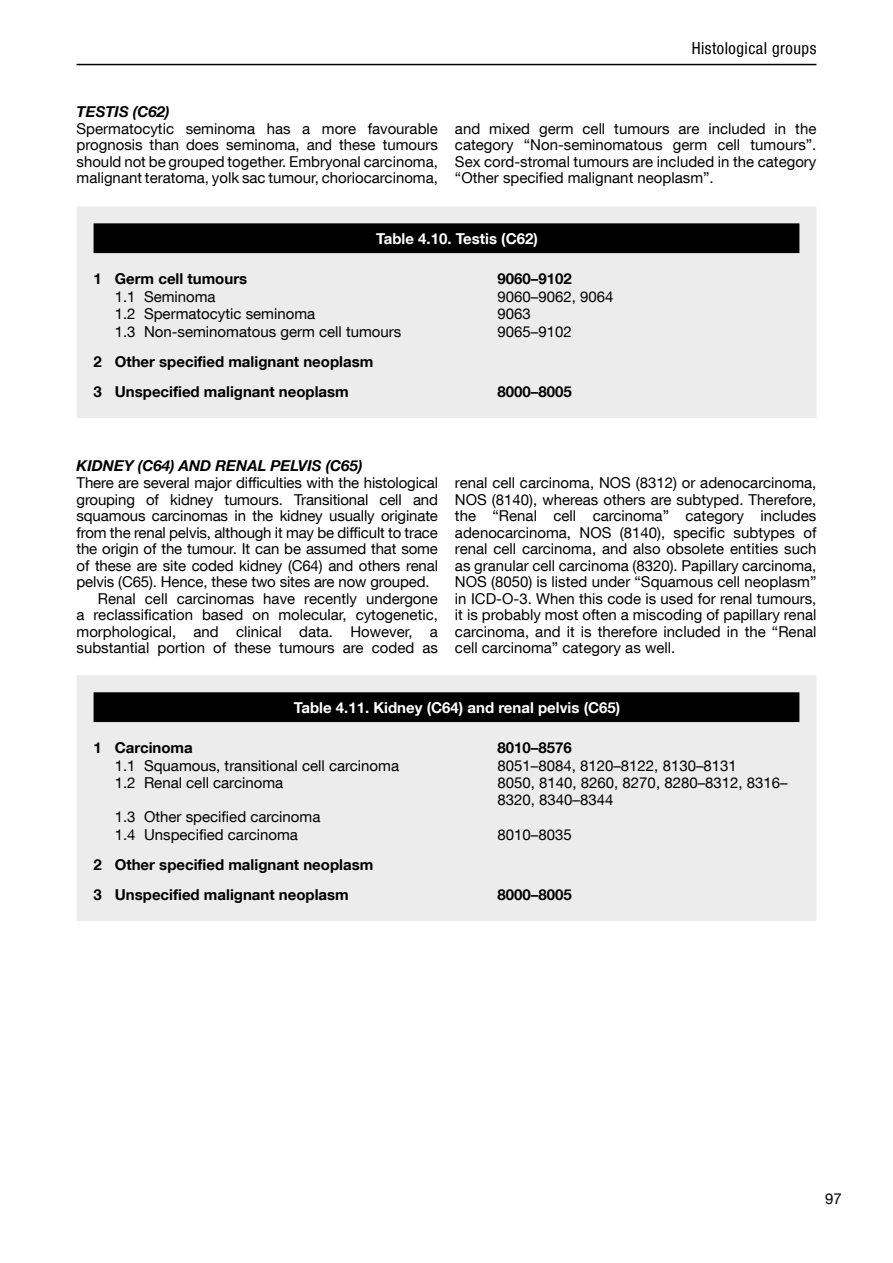
<style>
.page{position:relative;width:893px;height:1263px;background:#fff}
.page>*{position:absolute;margin:0;border:0;box-sizing:border-box;transform-origin:0 0}
.t1{font:condensed 16.5px "Helvetica Neue LT Com";letter-spacing:.03em;color:#000}
.text{font:15px/16.5px "Helvetica Neue LT Com";color:#000;text-align:justify}
.text_indent{font:15px/16.5px "Helvetica Neue LT Com";color:#000;text-align:justify}
.Texte_tableau_medium{font:15px/16.5px "Helvetica Neue LT Com";color:#000}
.Texte_tabeau_gras{font:700 15px "Helvetica Neue LT Com";color:#000}
.table_title{font:700 15px "Helvetica Neue LT Com";color:#fff}
.subtitle{font:italic 700 15px "Helvetica Neue LT Com";color:#000}
</style>
<div class="page">
<hr style="left:77px;top:64px;width:739px;height:1px;background:#000">
<div style="left:77px;top:206px;width:739px;height:212px;background:#ececec"></div>
<div style="left:94px;top:223px;width:705px;height:30px;background:#000"></div>
<div style="left:77px;top:675px;width:739px;height:246px;background:#ececec"></div>
<div style="left:94px;top:692px;width:705px;height:30px;background:#000"></div>
<p class="t1" style="left:692px;top:39px;width:126px">Histological groups</p>
<p class="subtitle" style="left:77px;top:102px;width:95px">TESTIS (C62)</p>
<p class="text" style="left:77px;top:120px;width:363px">Spermatocytic seminoma has a more favourable prognosis than does seminoma, and these tumours should not be grouped together. Embryonal carcinoma, malignant teratoma, yolk sac tumour, choriocarcinoma,</p>
<p class="text" style="left:455px;top:120px;width:363px">and mixed germ cell tumours are included in the category “Non-seminomatous germ cell tumours”.<br>Sex cord-stromal tumours are included in the category “Other specified malignant neoplasm”.</p>
<p class="table_title" style="left:376px;top:229px;width:163px">Table 4.10. Testis (C62)</p>
<p class="Texte_tabeau_gras" style="left:94px;top:269px;width:10px">1</p>
<p class="Texte_tabeau_gras" style="left:115px;top:269px;width:134px">Germ cell tumours</p>
<p class="Texte_tabeau_gras" style="left:497px;top:269px;width:76px">9060–9102</p>
<p class="Texte_tableau_medium" style="left:115px;top:288px;width:102px">1.1 Seminoma</p>
<p class="Texte_tableau_medium" style="left:497px;top:288px;width:117px">9060–9062, 9064</p>
<p class="Texte_tableau_medium" style="left:115px;top:305px;width:202px">1.2 Spermatocytic seminoma</p>
<p class="Texte_tableau_medium" style="left:497px;top:305px;width:35px">9063</p>
<p class="Texte_tableau_medium" style="left:115px;top:323px;width:288px">1.3 Non-seminomatous germ cell tumours</p>
<p class="Texte_tableau_medium" style="left:497px;top:323px;width:76px">9065–9102</p>
<p class="Texte_tabeau_gras" style="left:94px;top:352px;width:10px">2</p>
<p class="Texte_tabeau_gras" style="left:115px;top:352px;width:260px">Other specified malignant neoplasm</p>
<p class="Texte_tabeau_gras" style="left:94px;top:382px;width:10px">3</p>
<p class="Texte_tabeau_gras" style="left:115px;top:382px;width:236px">Unspecified malignant neoplasm</p>
<p class="Texte_tabeau_gras" style="left:497px;top:382px;width:76px">8000–8005</p>
<p class="subtitle" style="left:77px;top:457px;width:287px">KIDNEY (C64) AND RENAL PELVIS (C65)</p>
<p class="text" style="left:77px;top:474px;width:363px">There are several major difficulties with the histological grouping of kidney tumours. Transitional cell and squamous carcinomas in the kidney usually originate from the renal pelvis, although it may be difficult to trace the origin of the tumour. It can be assumed that some of these are site coded kidney (C64) and others renal pelvis (C65). Hence, these two sites are now grouped.</p>
<p class="text_indent" style="left:77px;top:589px;width:363px;text-indent:21px">Renal cell carcinomas have recently undergone a reclassification based on molecular, cytogenetic, morphological, and clinical data. However, a substantial portion of these tumours are coded as</p>
<p class="text_indent" style="left:455px;top:474px;width:363px">renal cell carcinoma, NOS (8312) or adenocarcinoma, NOS (8140), whereas others are subtyped. Therefore, the “Renal cell carcinoma” category includes adenocarcinoma, NOS (8140), specific subtypes of renal cell carcinoma, and also obsolete entities such as granular cell carcinoma (8320). Papillary carcinoma, NOS (8050) is listed under “Squamous cell neoplasm” in ICD-O-3. When this code is used for renal tumours, it is probably most often a miscoding of papillary renal carcinoma, and it is therefore included in the “Renal cell carcinoma” category as well.</p>
<p class="table_title" style="left:294px;top:698px;width:328px">Table 4.11. Kidney (C64) and renal pelvis (C65)</p>
<p class="Texte_tabeau_gras" style="left:94px;top:738px;width:10px">1</p>
<p class="Texte_tabeau_gras" style="left:115px;top:738px;width:80px">Carcinoma</p>
<p class="Texte_tabeau_gras" style="left:497px;top:738px;width:76px">8010–8576</p>
<p class="Texte_tableau_medium" style="left:115px;top:757px;width:286px">1.1 Squamous, transitional cell carcinoma</p>
<p class="Texte_tableau_medium" style="left:497px;top:757px;width:241px">8051–8084, 8120–8122, 8130–8131</p>
<p class="Texte_tableau_medium" style="left:115px;top:774px;width:170px">1.2 Renal cell carcinoma</p>
<p class="Texte_tableau_medium" style="left:497px;top:774px;width:292px">8050, 8140, 8260, 8270, 8280–8312, 8316–<br>8320, 8340–8344</p>
<p class="Texte_tableau_medium" style="left:115px;top:808px;width:207px">1.3 Other specified carcinoma</p>
<p class="Texte_tableau_medium" style="left:115px;top:826px;width:185px">1.4 Unspecified carcinoma</p>
<p class="Texte_tableau_medium" style="left:497px;top:826px;width:76px">8010–8035</p>
<p class="Texte_tabeau_gras" style="left:94px;top:855px;width:10px">2</p>
<p class="Texte_tabeau_gras" style="left:115px;top:855px;width:260px">Other specified malignant neoplasm</p>
<p class="Texte_tabeau_gras" style="left:94px;top:885px;width:10px">3</p>
<p class="Texte_tabeau_gras" style="left:115px;top:885px;width:236px">Unspecified malignant neoplasm</p>
<p class="Texte_tabeau_gras" style="left:497px;top:885px;width:76px">8000–8005</p>
<p class="text_indent" style="left:825px;top:1189px;width:18px">97</p>
</div>
